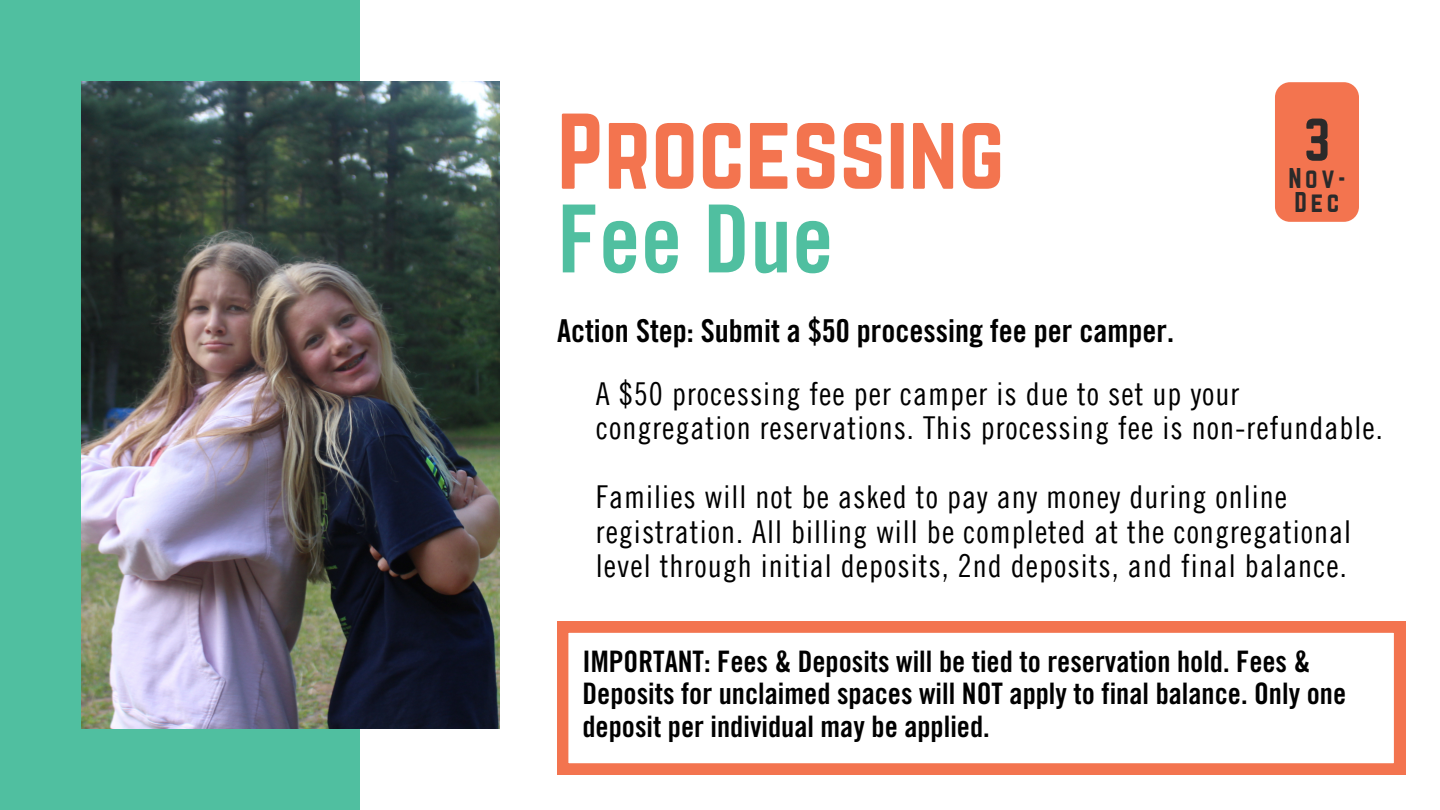
<style>
.page{position:relative;width:1440px;height:810px;background:#50bfa0}
.page>*{position:absolute;margin:0;border:0;box-sizing:border-box;transform-origin:0 0}
.t1{font:94px "Norwester";color:#f3744f}
.t2{font:94px "Trade Gothic LT Std Bd Cn 20";color:#50bfa0}
.t3{font:52.8px "Norwester";color:#2b2a2a}
.t4{font:31.6px/34.5px "Trade Gothic LT Cond Eighteen";letter-spacing:.03em;color:#000}
.t5{font:31.6px "Trade Gothic LT Std Bd Cn 20";color:#000}
.t6{font:29.6px/32.2px "Trade Gothic LT Std Bd Cn 20";color:#000}
.t7{font:25px/24px "Norwester";letter-spacing:.145em;color:#2b2a2a}
</style>
<div class="page">
<div style="left:360px;top:0;width:1080px;height:810px;background:#fff"></div>
<img style="left:81px;top:81px;width:419px;height:648px">
<div style="left:1275px;top:82px;width:84px;height:140px;background:#f3744f;border-radius:15px"></div>
<svg style="left:557px;top:622px;width:848px;height:152px"></svg>
<p class="t1" style="left:557px;top:95px;width:449px">Processing</p>
<p class="t2" style="left:557px;top:205px;width:278px">Fee Due</p>
<p class="t5" style="left:557px;top:319px;width:619px">Action Step: Submit a $50 processing fee per camper.</p>
<p class="t3" style="left:1304px;top:108px;width:28px">3</p>
<p class="t7" style="left:1288px;top:166px;width:58px">Nov-<br>Dec</p>
<p class="t4" style="left:596px;top:376px;width:789px">A $50 processing fee per camper is due to set up your congregation reservations. This processing fee is non-refundable.</p>
<p class="t4" style="left:596px;top:480px;width:757px">Families will not be asked to pay any money during online registration. All billing will be completed at the congregational level through initial deposits, 2nd deposits, and final balance.</p>
<p class="t6" style="left:583px;top:649px;width:765px">IMPORTANT: Fees &amp; Deposits will be tied to reservation hold. Fees &amp;<br>Deposits for unclaimed spaces will NOT apply to final balance. Only one deposit per individual may be applied.</p>
</div>
